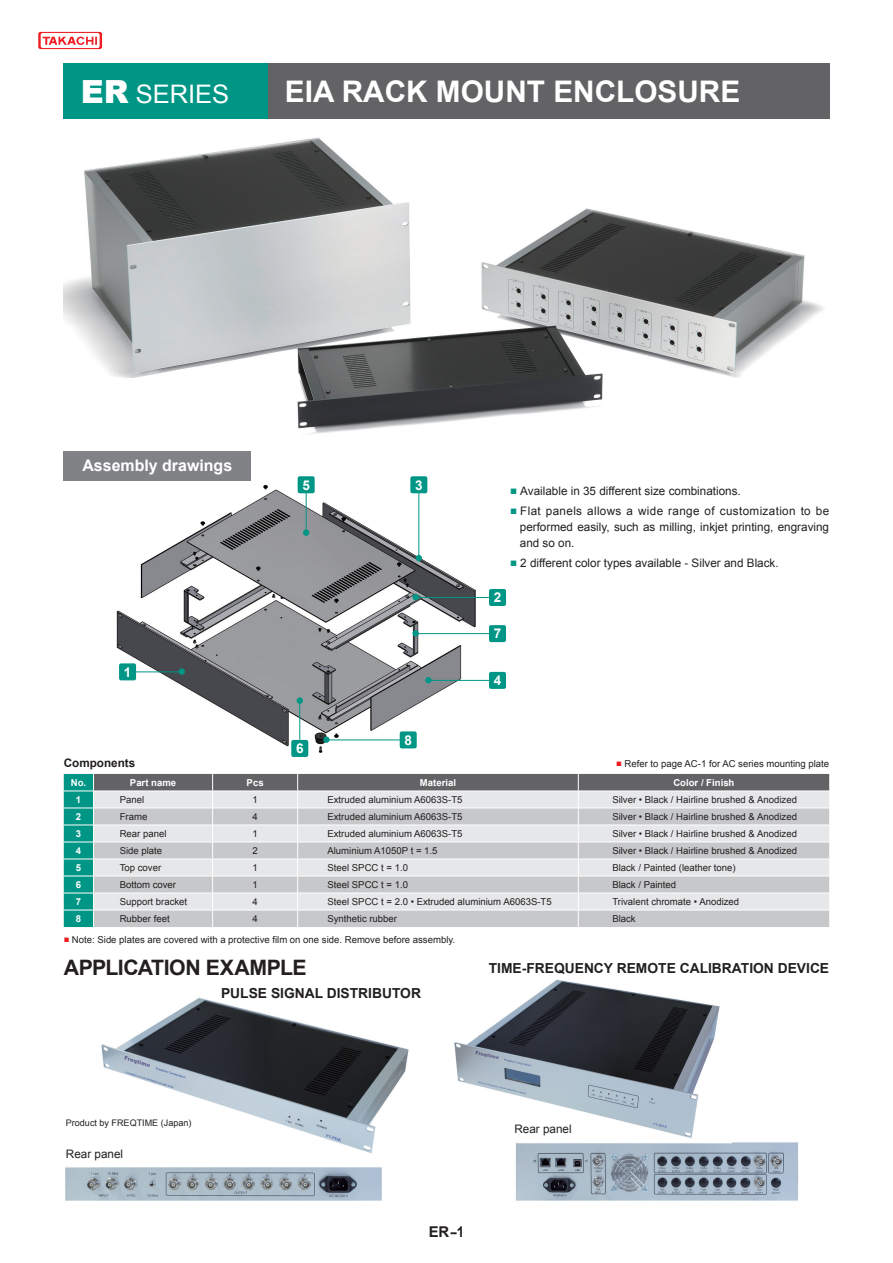
<style>
.page{position:relative;width:893px;height:1263px;background:#fff}
.page>*{position:absolute;margin:0;border:0;box-sizing:border-box;transform-origin:0 0}
.t1{font:700 29.7px "Arial";color:#fff}
.t2{font:25.5px "Arial";color:#fff}
.t3{font:700 21.3px "Arial";letter-spacing:-.02em;color:#231f20}
.t4{font:700 15.9px "Arial";color:#fff}
.t5{font:700 14.85px "Arial";color:#231f20}
.t6{font:700 13.8px "Arial";color:#231f20}
.t7{font:700 13.5px "Arial";color:#fff}
.t8{font:11.7px/15.9px "Arial";color:#231f20;text-align:justify}
.t9{font:700 11.7px "Arial";color:#231f20}
.t10{font:9.6px "Arial";color:#231f20}
.t11{font:700 9.6px "Arial";color:#fff}
.t12{font:9px "Arial";color:#231f20}
.s1{font-weight:900;font-size:31.95px}
.s2{color:#009686}
.s3{color:#ee1d23}
</style>
<div class="page">
<svg style="left:38px;top:32px;width:64px;height:17px"></svg>
<img style="left:101px;top:997px;width:308px;height:156px">
<img style="left:454px;top:979px;width:266px;height:160px">
<img style="left:117px;top:480px;width:361px;height:273px">
<img style="left:64px;top:137px;width:760px;height:298px">
<svg style="left:64px;top:774px;width:765px;height:153px;background:#c5cbcc"></svg>
<hr style="left:604px;top:910px;width:225px;height:1px;background:#fff">
<div style="left:64px;top:64px;width:204px;height:55px;background:#009686"></div>
<div style="left:268px;top:64px;width:561px;height:55px;background:#636366"></div>
<div style="left:64px;top:451px;width:187px;height:29px;background:#808285"></div>
<hr style="left:306px;top:482px;width:1px;height:51px;background:#009686">
<div style="left:303px;top:529px;width:6px;height:7px;background:#009686;border-radius:50%"></div>
<div style="left:298px;top:476px;width:17px;height:17px;background:#009686;border-radius:2px"></div>
<hr style="left:428px;top:680px;width:69px;height:1px;background:#009686">
<div style="left:425px;top:677px;width:7px;height:6px;background:#009686;border-radius:50%"></div>
<div style="left:489px;top:672px;width:17px;height:17px;background:#009686;border-radius:2px"></div>
<hr style="left:128px;top:671px;width:54px;height:1px;background:#009686">
<div style="left:179px;top:668px;width:6px;height:7px;background:#009686;border-radius:50%"></div>
<div style="left:119px;top:663px;width:17px;height:17px;background:#009686;border-radius:2px"></div>
<hr style="left:418px;top:482px;width:1px;height:76px;background:#009686">
<svg style="left:416px;top:555px;width:6px;height:6px"></svg>
<div style="left:410px;top:476px;width:17px;height:17px;background:#009686;border-radius:2px"></div>
<hr style="left:416px;top:597px;width:81px;height:1px;background:#009686">
<div style="left:412px;top:594px;width:7px;height:6px;background:#009686;border-radius:50%"></div>
<div style="left:489px;top:589px;width:17px;height:17px;background:#009686;border-radius:2px"></div>
<hr style="left:416px;top:633px;width:81px;height:1px;background:#009686">
<div style="left:412px;top:630px;width:7px;height:6px;background:#009686;border-radius:50%"></div>
<div style="left:489px;top:625px;width:17px;height:17px;background:#009686;border-radius:2px"></div>
<hr style="left:326px;top:739px;width:82px;height:1px;background:#009686">
<div style="left:323px;top:736px;width:7px;height:7px;background:#009686;border-radius:50%"></div>
<div style="left:400px;top:731px;width:17px;height:17px;background:#009686;border-radius:2px"></div>
<hr style="left:299px;top:701px;width:1px;height:45px;background:#009686">
<div style="left:297px;top:697px;width:6px;height:7px;background:#009686;border-radius:50%"></div>
<div style="left:291px;top:740px;width:17px;height:17px;background:#009686;border-radius:2px"></div>
<img style="left:65px;top:1167px;width:317px;height:34px">
<img style="left:515px;top:1142px;width:284px;height:59px">
<img style="left:515px;top:1142px;width:216px;height:2px">
<h2 class="t2" style="left:81px;top:77px;width:150px"><span class="s1">ER</span> SERIES</h2>
<h1 class="t1" style="left:285px;top:72px;width:457px">EIA RACK MOUNT ENCLOSURE</h1>
<h3 class="t4" style="left:82px;top:455px;width:151px">Assembly drawings</h3>
<h3 class="t7" style="left:302px;top:476px;width:9px">5</h3>
<h3 class="t7" style="left:124px;top:663px;width:9px">1</h3>
<h3 class="t7" style="left:296px;top:740px;width:9px">6</h3>
<h3 class="t7" style="left:415px;top:476px;width:9px">3</h3>
<h3 class="t7" style="left:404px;top:731px;width:9px">8</h3>
<h3 class="t7" style="left:494px;top:589px;width:9px">2</h3>
<h3 class="t7" style="left:494px;top:625px;width:9px">7</h3>
<p class="t8" style="left:510px;top:483px;width:232px"><span class="s2">■</span> Available in 35 different size combinations.</p>
<p class="t8" style="left:520px;top:503px;width:311px;text-indent:-10px"><span class="s2">■</span> Flat panels allows a wide range of customization to be performed easily, such as milling, inkjet printing, engraving and so on.</p>
<p class="t8" style="left:510px;top:555px;width:270px"><span class="s2">■</span> 2 different color types available - Silver and Black.</p>
<h3 class="t7" style="left:494px;top:672px;width:9px">4</h3>
<p class="t9" style="left:64px;top:755px;width:73px">Components</p>
<p class="t11" style="left:71px;top:776px;width:17px">No.</p>
<p class="t11" style="left:130px;top:776px;width:48px">Part name</p>
<p class="t11" style="left:247px;top:776px;width:19px">Pcs</p>
<p class="t11" style="left:420px;top:776px;width:38px">Material</p>
<p class="t11" style="left:673px;top:776px;width:63px">Color / Finish</p>
<p class="t11" style="left:76px;top:793px;width:7px">1</p>
<p class="t10" style="left:120px;top:793px;width:26px">Panel</p>
<p class="t10" style="left:252px;top:793px;width:7px">1</p>
<p class="t10" style="left:327px;top:793px;width:137px">Extruded aluminium A6063S-T5</p>
<p class="t10" style="left:612px;top:793px;width:186px">Silver • Black / Hairline brushed &amp; Anodized</p>
<p class="t11" style="left:76px;top:810px;width:7px">2</p>
<p class="t10" style="left:120px;top:810px;width:29px">Frame</p>
<p class="t10" style="left:252px;top:810px;width:7px">4</p>
<p class="t10" style="left:327px;top:810px;width:137px">Extruded aluminium A6063S-T5</p>
<p class="t10" style="left:612px;top:810px;width:186px">Silver • Black / Hairline brushed &amp; Anodized</p>
<p class="t11" style="left:76px;top:827px;width:7px">3</p>
<p class="t10" style="left:120px;top:827px;width:48px">Rear panel</p>
<p class="t10" style="left:252px;top:827px;width:7px">1</p>
<p class="t10" style="left:327px;top:827px;width:137px">Extruded aluminium A6063S-T5</p>
<p class="t10" style="left:612px;top:827px;width:186px">Silver • Black / Hairline brushed &amp; Anodized</p>
<p class="t11" style="left:76px;top:844px;width:7px">4</p>
<p class="t10" style="left:120px;top:844px;width:44px">Side plate</p>
<p class="t10" style="left:252px;top:844px;width:7px">2</p>
<p class="t10" style="left:327px;top:844px;width:112px">Aluminium A1050P t = 1.5</p>
<p class="t10" style="left:612px;top:844px;width:186px">Silver • Black / Hairline brushed &amp; Anodized</p>
<p class="t11" style="left:76px;top:861px;width:7px">5</p>
<p class="t10" style="left:120px;top:861px;width:43px">Top cover</p>
<p class="t10" style="left:252px;top:861px;width:7px">1</p>
<p class="t10" style="left:327px;top:861px;width:82px">Steel SPCC t = 1.0</p>
<p class="t10" style="left:612px;top:861px;width:125px">Black / Painted (leather tone)</p>
<p class="t11" style="left:76px;top:878px;width:7px">6</p>
<p class="t10" style="left:120px;top:878px;width:58px">Bottom cover</p>
<p class="t10" style="left:252px;top:878px;width:7px">1</p>
<p class="t10" style="left:327px;top:878px;width:82px">Steel SPCC t = 1.0</p>
<p class="t10" style="left:612px;top:878px;width:65px">Black / Painted</p>
<p class="t11" style="left:76px;top:895px;width:7px">7</p>
<p class="t10" style="left:120px;top:895px;width:69px">Support bracket</p>
<p class="t10" style="left:252px;top:895px;width:7px">4</p>
<p class="t10" style="left:327px;top:895px;width:226px">Steel SPCC t = 2.0 • Extruded aluminium A6063S-T5</p>
<p class="t10" style="left:612px;top:895px;width:128px">Trivalent chromate • Anodized</p>
<p class="t11" style="left:76px;top:912px;width:7px">8</p>
<p class="t10" style="left:120px;top:912px;width:51px">Rubber feet</p>
<p class="t10" style="left:252px;top:912px;width:7px">4</p>
<p class="t10" style="left:327px;top:912px;width:71px">Synthetic rubber</p>
<p class="t10" style="left:612px;top:912px;width:25px">Black</p>
<p class="t10" style="left:64px;top:933px;width:393px"><span class="s3">■</span> Note: Side plates are covered with a protective film on one side. Remove before assembly.</p>
<p class="t10" style="left:616px;top:758px;width:214px"><span class="s3">■</span> Refer to page AC-1 for AC series mounting plate</p>
<h3 class="t3" style="left:64px;top:953px;width:245px">APPLICATION EXAMPLE</h3>
<h3 class="t6" style="left:221px;top:984px;width:201px">PULSE SIGNAL DISTRIBUTOR</h3>
<h3 class="t6" style="left:489px;top:959px;width:342px">TIME-FREQUENCY REMOTE CALIBRATION DEVICE</h3>
<p class="t12" style="left:66px;top:1117px;width:127px">Product by FREQTIME (Japan)</p>
<p class="t8" style="left:66px;top:1146px;width:59px">Rear panel</p>
<h3 class="t5" style="left:429px;top:1222px;width:37px">ER-1</h3>
<p class="t8" style="left:514px;top:1121px;width:59px">Rear panel</p>
</div>
